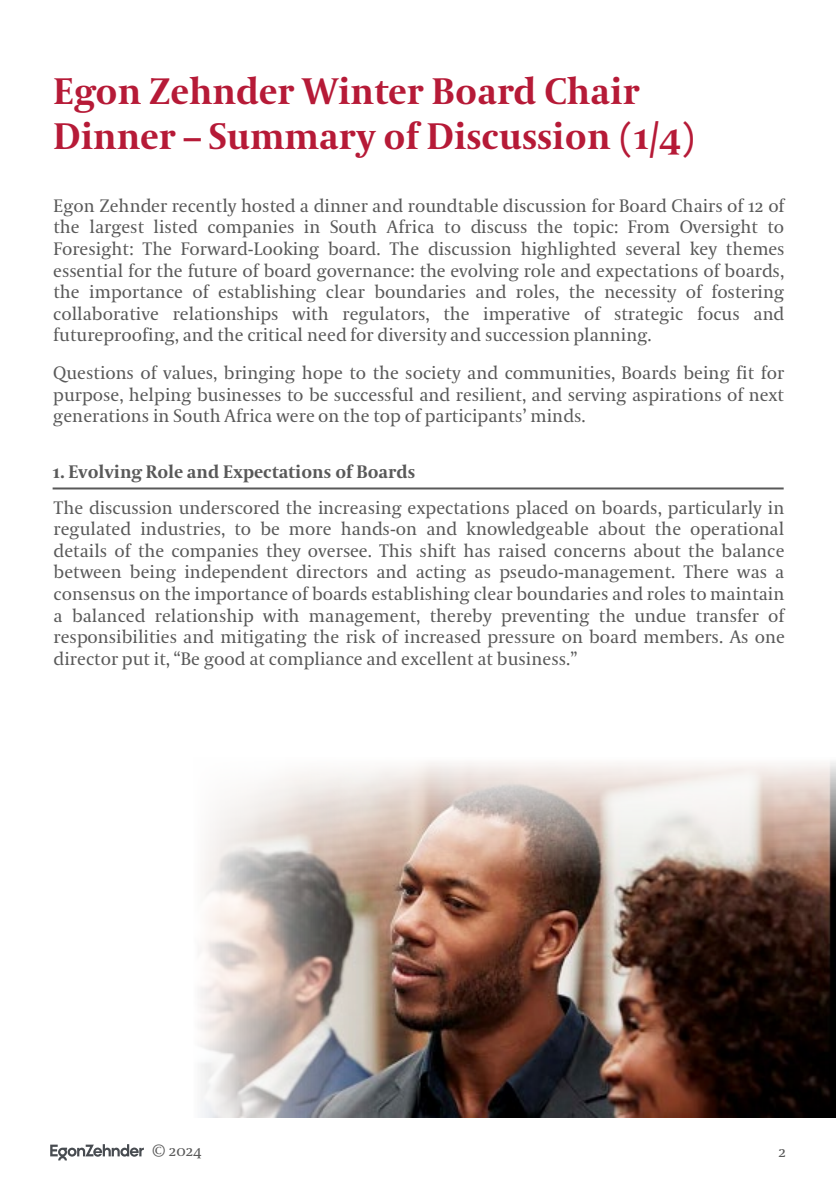
<style>
.page{position:relative;width:836px;height:1196px;background:#fff}
.page>*{position:absolute;margin:0;border:0;box-sizing:border-box;transform-origin:0 0}
.t1{font:700 36.8px/44.2px "Coranto 2";color:#b61a37}
.t2{font:18px/21.6px "Coranto 2";letter-spacing:.005em;color:#595959;text-align:justify}
.t3{font:700 18px "Coranto 2";letter-spacing:-.005em;color:#595959}
.t4{font:15.4px "Coranto 2";color:#595959}
</style>
<div class="page">
<svg style="left:50px;top:1144px;width:94px;height:16px"></svg>
<img style="left:377px;top:916px;width:458px;height:201px">
<img style="left:377px;top:761px;width:458px;height:155px">
<hr style="left:53px;top:487px;width:730px;height:2px;background:#595959">
<svg style="left:200px;top:769px;width:177px;height:349px"></svg>
<h2 class="t1" style="left:54px;top:71px;width:642px">Egon Zehnder Winter Board Chair<br>Dinner – Summary of Discussion (1/4)</h2>
<p class="t2" style="left:53px;top:195px;width:732px">Egon Zehnder recently hosted a dinner and roundtable discussion for Board Chairs of 12 of the largest listed companies in South Africa to discuss the topic: From Oversight to Foresight: The Forward-Looking board. The discussion highlighted several key themes essential for the future of board governance: the evolving role and expectations of boards, the importance of establishing clear boundaries and roles, the necessity of fostering collaborative relationships with regulators, the imperative of strategic focus and futureproofing, and the critical need for diversity and succession planning.</p>
<p class="t2" style="left:53px;top:362px;width:732px">Questions of values, bringing hope to the society and communities, Boards being fit for purpose, helping businesses to be successful and resilient, and serving aspirations of next generations in South Africa were on the top of participants’ minds.</p>
<p class="t3" style="left:52px;top:461px;width:364px">1. Evolving Role and Expectations of Boards</p>
<p class="t2" style="left:53px;top:497px;width:732px">The discussion underscored the increasing expectations placed on boards, particularly in regulated industries, to be more hands-on and knowledgeable about the operational details of the companies they oversee. This shift has raised concerns about the balance between being independent directors and acting as pseudo-management. There was a consensus on the importance of boards establishing clear boundaries and roles to maintain a balanced relationship with management, thereby preventing the undue transfer of responsibilities and mitigating the risk of increased pressure on board members. As one director put it, “Be good at compliance and excellent at business.”</p>
<p class="t4" style="left:152px;top:1141px;width:51px">© 2024</p>
<p class="t4" style="left:778px;top:1141px;width:9px">2</p>
</div>
